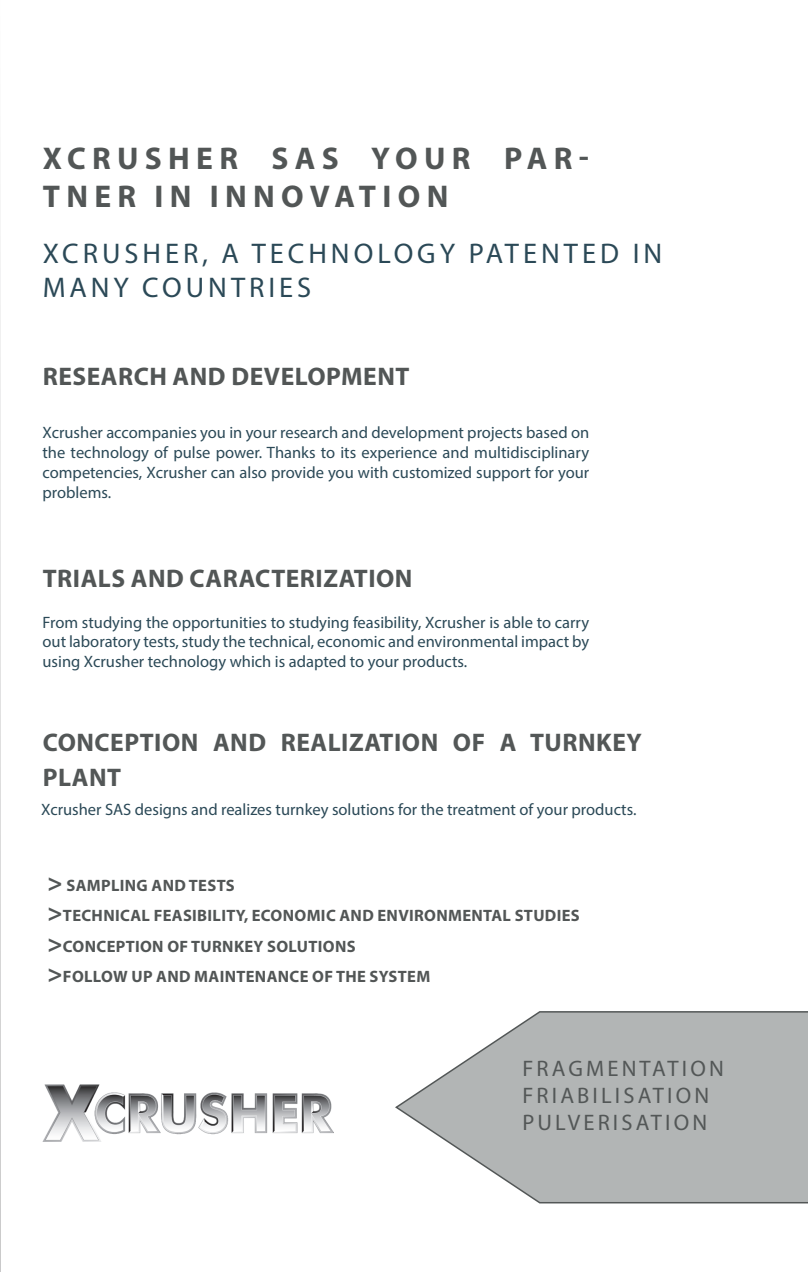
<style>
.page{position:relative;width:808px;height:1272px;background:#fff}
.page>*{position:absolute;margin:0;border:0;box-sizing:border-box;transform-origin:0 0}
.t1{font:700 31.5px/37.8px "Myriad Pro";letter-spacing:.2em;color:#525656}
.t2{font:28.5px/34.2px "Myriad Pro";letter-spacing:.14em;color:#2b4957}
.t3{font:700 25.5px "Myriad Pro";letter-spacing:.02em;color:#525656}
.t4{font:700 25.5px/34.2px "Myriad Pro";letter-spacing:.02em;color:#535757}
.t5{font:22.5px/27px "Myriad Pro";letter-spacing:.14em;color:#535757}
.t6{font:16.5px/19.8px "Myriad Pro";color:#2b4957;text-align:justify}
.t7{font:700 16.5px/30.6px "Myriad Pro";letter-spacing:.02em;color:#525656}
.s1{font-size:25.5px}
</style>
<div class="page">
<svg style="left:395px;top:1011px;width:413px;height:193px"></svg>
<hr style="left:0;top:0;width:1px;height:1271px;background:#4a4a4b">
<img style="left:43px;top:1084px;width:290px;height:57px">
<h1 class="t1" style="left:43px;top:139px;width:547px">XCRUSHER SAS YOUR PAR-<br>TNER IN INNOVATION</h1>
<h2 class="t2" style="left:43px;top:236px;width:621px">XCRUSHER, A TECHNOLOGY PATENTED IN<br>MANY COUNTRIES</h2>
<h3 class="t3" style="left:43px;top:360px;width:368px">RESEARCH AND DEVELOPMENT</h3>
<p class="t6" style="left:43px;top:422px;width:548px">Xcrusher accompanies you in your research and development projects based on the technology of pulse power. Thanks to its experience and multidisciplinary competencies, Xcrusher can also provide you with customized support for your problems.</p>
<h3 class="t3" style="left:43px;top:562px;width:371px">TRIALS AND CARACTERIZATION</h3>
<p class="t6" style="left:43px;top:611px;width:548px">From studying the opportunities to studying feasibility, Xcrusher is able to carry out laboratory tests, study the technical, economic and environmental impact by using Xcrusher technology which is adapted to your products.</p>
<h3 class="t4" style="left:43px;top:724px;width:601px">CONCEPTION AND REALIZATION OF A TURNKEY<br>PLANT</h3>
<p class="t6" style="left:41px;top:799px;width:597px">Xcrusher SAS designs and realizes turnkey solutions for the treatment of your products.</p>
<p class="t7" style="left:48px;top:869px;width:534px"><span class="s1">&gt;</span> SAMPLING AND TESTS<br><span class="s1">&gt;</span>TECHNICAL FEASIBILITY, ECONOMIC AND ENVIRONMENTAL STUDIES <span class="s1">&gt;</span>CONCEPTION OF TURNKEY SOLUTIONS<br><span class="s1">&gt;</span>FOLLOW UP AND MAINTENANCE OF THE SYSTEM</p>
<h3 class="t5" style="left:522px;top:1054px;width:203px">FRAGMENTATION<br>FRIABILISATION<br>PULVERISATION</h3>
</div>
